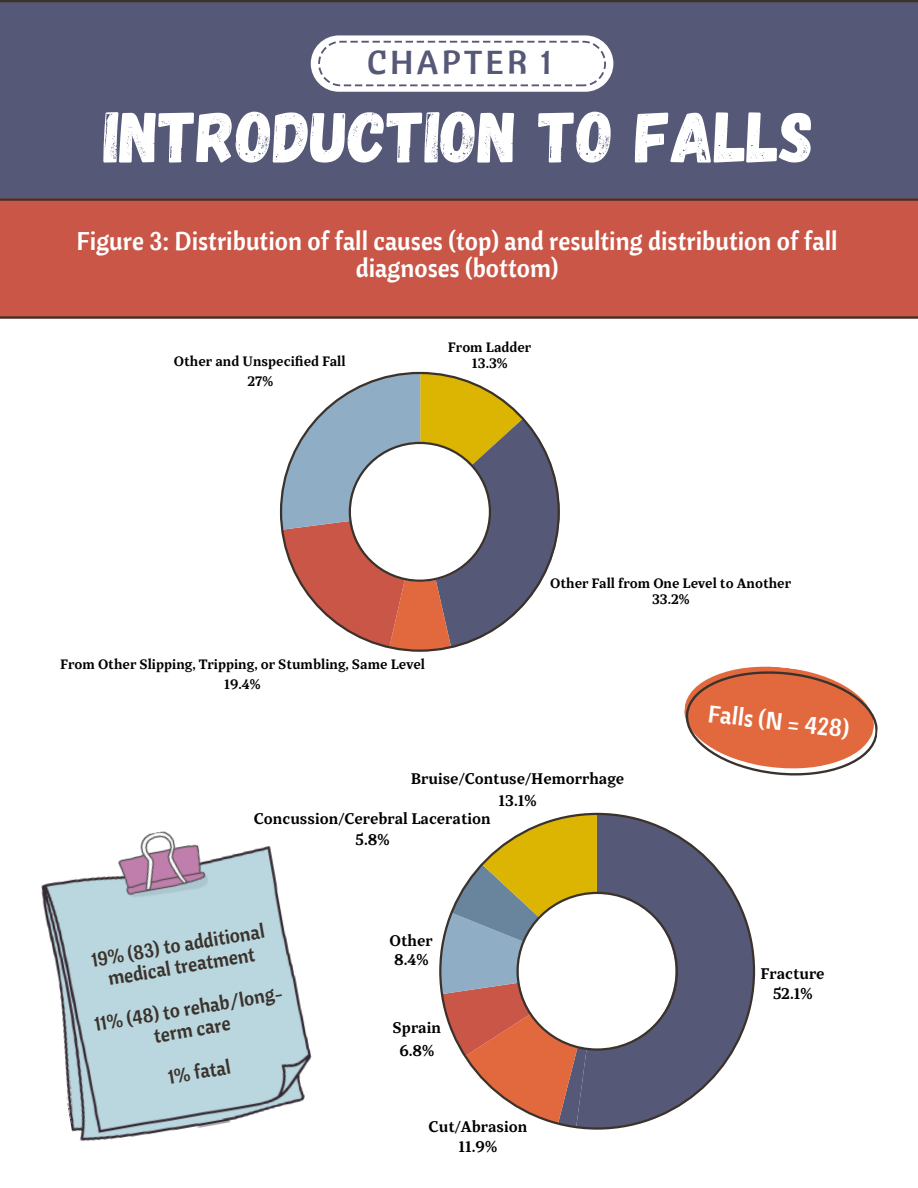
<style>
.page{position:relative;width:918px;height:1188px;background:#fff}
.page>*{position:absolute;margin:0;border:0;box-sizing:border-box;transform-origin:0 0}
.t1{font:72px "Gagalin";color:#fff}
.t2{font:33px "Cantora One";letter-spacing:.1em;color:#565877}
.t3{font:25.5px/27px "Cantora One";color:#fff;text-align:center}
.t4{font:24px "Cantora One";color:#fff}
.t5{font:19.5px/21.3px "Cantora One";color:#3a322b;text-align:center}
.t6{font:700 15.3px/20px "TT Bells";color:#000;text-align:center}
.t7{font:700 13.5px/16.8px "TT Bells";color:#000;text-align:center}
</style>
<div class="page">
<svg style="left:439px;top:813px;width:316px;height:317px"></svg>
<svg style="left:684px;top:666px;width:194px;height:110px"></svg>
<div style="left:0;top:0;width:918px;height:198px;background:#565877"></div>
<div style="left:0;top:198px;width:918px;height:121px;background:#c95647"></div>
<svg style="left:440px;top:814px;width:238px;height:313px"></svg>
<div style="left:311px;top:35px;width:302px;height:57px;background:#fff;border-radius:28px"></div>
<svg style="left:318px;top:41px;width:288px;height:45px"></svg>
<img style="left:41px;top:831px;width:271px;height:311px">
<svg style="left:281px;top:373px;width:278px;height:278px"></svg>
<h3 class="t2" style="left:367px;top:41px;width:186px">CHAPTER 1</h3>
<h1 class="t1" style="left:104px;top:90px;width:711px">INTRODUCTION TO FALLS</h1>
<h2 class="t3" style="left:77px;top:227px;width:763px">Figure 3: Distribution of fall causes (top) and resulting distribution of fall diagnoses (bottom)</h2>
<p class="t7" style="left:174px;top:352px;width:173px;line-height:20px">Other and Unspecified Fall<br>27%</p>
<p class="t7" style="left:448px;top:339px;width:85px">From Ladder<br>13.3%</p>
<p class="t7" style="left:60px;top:654px;width:367px;line-height:20px">From Other Slipping, Tripping, or Stumbling, Same Level<br>19.4%</p>
<p class="t7" style="left:550px;top:575px;width:243px">Other Fall from One Level to Another<br>33.2%</p>
<p class="t4" style="left:710px;top:697px;width:144px;rotate:7deg">Falls (N = 428)</p>
<p class="t6" style="left:411px;top:768px;width:215px;line-height:22.5px">Bruise/Contuse/Hemorrhage<br>13.1%</p>
<p class="t6" style="left:254px;top:809px;width:238px;line-height:21px">Concussion/Cerebral Laceration<br>5.8%</p>
<h3 class="t5" style="left:90px;top:950px;width:177px;rotate:-10deg">19% (83) to additional medical treatment</h3>
<p class="t5" style="left:93px;top:1014px;width:196px;rotate:-10deg">11% (48) to rehab/long&shy;term care</p>
<p class="t5" style="left:166px;top:1066px;width:65px;rotate:-10deg">1% fatal</p>
<p class="t6" style="left:390px;top:931px;width:45px;line-height:18.9px">Other<br>8.4%</p>
<p class="t6" style="left:393px;top:1017px;width:50px;line-height:22.5px">Sprain<br>6.8%</p>
<p class="t6" style="left:429px;top:1117px;width:100px">Cut/Abrasion<br>11.9%</p>
<p class="t6" style="left:760px;top:964px;width:66px">Fracture<br>52.1%</p>
</div>
